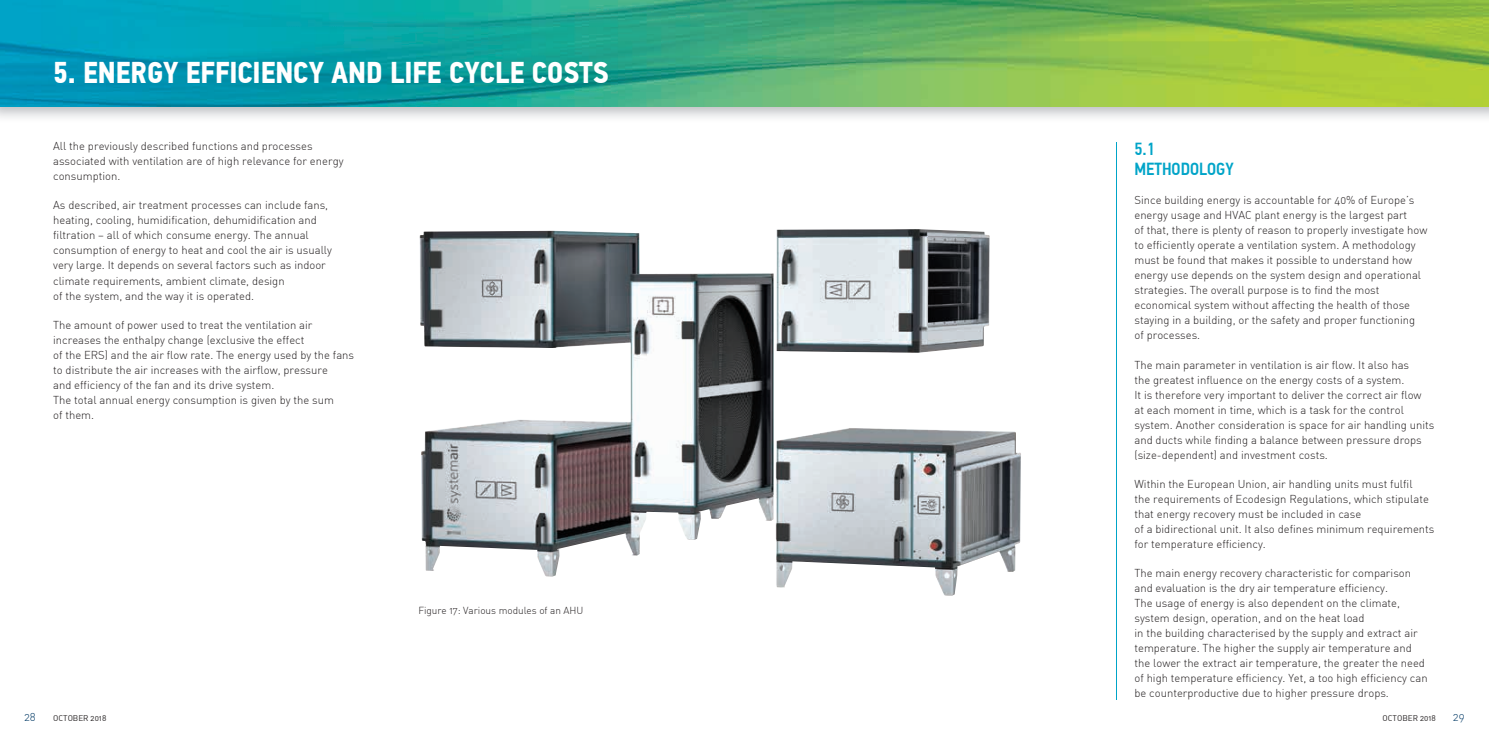
<style>
.page{position:relative;width:1489px;height:745px;background:#fff}
.page>*{position:absolute;margin:0;border:0;box-sizing:border-box;transform-origin:0 0}
.t1{font:700 30px "PF Din Text Cond Pro";color:#fff}
.t2{font:500 17.5px/20px "PF Din Text Cond Pro";color:#00a4c8}
.t3{font:300 11.25px/15px "DIN Alternate";color:#231f20}
.t4{font:300 11.25px "DIN Alternate";color:#003965}
.t5{font:300 10px "DIN Alternate";color:#231f20}
.t6{font:8.12px "DIN Alternate";color:#231f20}
</style>
<div class="page">
<img style="left:0;top:106px;width:1488px;height:12px">
<img style="left:0;top:0;width:1488px;height:106px">
<img style="left:419px;top:229px;width:602px;height:366px">
<hr style="left:1116px;top:142px;width:1px;height:557px;background:#00a4c8">
<h1 class="t1" style="left:53px;top:54px;width:557px">5. ENERGY EFFICIENCY AND LIFE CYCLE COSTS</h1>
<p class="t3" style="left:53px;top:138px;width:292px">All the previously described functions and processes associated with ventilation are of high relevance for energy consumption.</p>
<p class="t3" style="left:53px;top:198px;width:280px">As described, air treatment processes can include fans, heating, cooling, humidification, dehumidification and filtration – all of which consume energy. The annual consumption of energy to heat and cool the air is usually very large. It depends on several factors such as indoor climate requirements, ambient climate, design<br>of the system, and the way it is operated.</p>
<p class="t3" style="left:53px;top:317px;width:302px">The amount of power used to treat the ventilation air increases the enthalpy change (exclusive the effect<br>of the ERS) and the air flow rate. The energy used by the fans to distribute the air increases with the airflow, pressure<br>and efficiency of the fan and its drive system.<br>The total annual energy consumption is given by the sum<br>of them.</p>
<p class="t5" style="left:418px;top:604px;width:167px">Figure 17: Various modules of an AHU</p>
<h2 class="t2" style="left:1134px;top:139px;width:101px">5.1<br>METHODOLOGY</h2>
<p class="t3" style="left:1134px;top:192px;width:294px">Since building energy is accountable for 40% of Europe’s energy usage and HVAC plant energy is the largest part<br>of that, there is plenty of reason to properly investigate how to efficiently operate a ventilation system. A methodology must be found that makes it possible to understand how energy use depends on the system design and operational strategies. The overall purpose is to find the most economical system without affecting the health of those staying in a building, or the safety and proper functioning<br>of processes.</p>
<p class="t3" style="left:1134px;top:357px;width:301px">The main parameter in ventilation is air flow. It also has<br>the greatest influence on the energy costs of a system.<br>It is therefore very important to deliver the correct air flow<br>at each moment in time, which is a task for the control system. Another consideration is space for air handling units and ducts while finding a balance between pressure drops (size-dependent) and investment costs.</p>
<p class="t3" style="left:1134px;top:476px;width:301px">Within the European Union, air handling units must fulfil<br>the requirements of Ecodesign Regulations, which stipulate that energy recovery must be included in case<br>of a bidirectional unit. It also defines minimum requirements for temperature efficiency.</p>
<p class="t3" style="left:1134px;top:565px;width:295px">The main energy recovery characteristic for comparison and evaluation is the dry air temperature efficiency.<br>The usage of energy is also dependent on the climate, system design, operation, and on the heat load<br>in the building characterised by the supply and extract air temperature. The higher the supply air temperature and the lower the extract air temperature, the greater the need of high temperature efficiency. Yet, a too high efficiency can be counterproductive due to higher pressure drops.</p>
<p class="t4" style="left:24px;top:709px;width:13px">28</p>
<p class="t6" style="left:53px;top:712px;width:55px">OCTOBER 2018</p>
<p class="t6" style="left:1382px;top:712px;width:55px">OCTOBER 2018</p>
<p class="t4" style="left:1452px;top:709px;width:13px">29</p>
</div>
